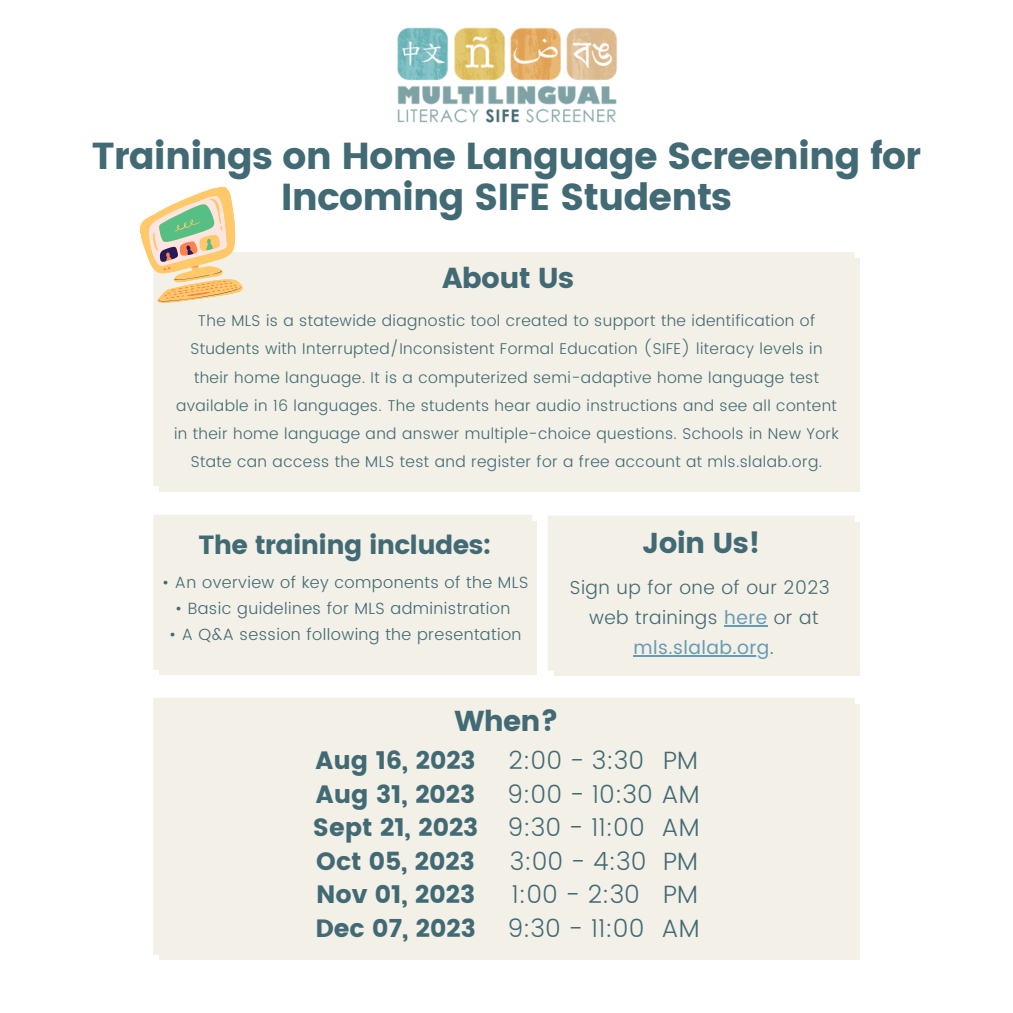
<style>
.page{position:relative;width:1013px;height:1013px;background:#fff}
.page>*{position:absolute;margin:0;border:0;box-sizing:border-box;transform-origin:0 0}
.t1{font:37.5px/41.2px "Poppins";letter-spacing:-.025em;color:#416a74;text-align:center}
.t2{font:28.75px "Poppins";letter-spacing:-.025em;color:#416a74}
.t3{font:26.25px "Poppins";letter-spacing:-.025em;color:#416a74}
.t4{font:300 25px "Poppins";color:#416a74}
.t5{font:25px "Poppins";color:#416a74}
.t6{font:300 18.75px/30px "Poppins";letter-spacing:.025em;color:#416a74;text-align:center}
.t7{font:300 16.25px "Poppins";letter-spacing:.025em;color:#416a74}
.t8{font:300 15.62px/28.1px "Poppins";letter-spacing:.025em;color:#416a74;text-align:center}
.s1{font-weight:400;color:#679ab4}
</style>
<div class="page">
<div style="left:160px;top:259px;width:699px;height:232px;background:#f3f0e7"></div>
<svg style="left:153px;top:252px;width:701px;height:234px"></svg>
<img style="left:397px;top:27px;width:220px;height:96px">
<div style="left:160px;top:521px;width:377px;height:154px;background:#f3f0e7"></div>
<svg style="left:153px;top:515px;width:379px;height:155px"></svg>
<svg style="left:140px;top:186px;width:106px;height:121px"></svg>
<div style="left:160px;top:704px;width:699px;height:255px;background:#f3f0e7"></div>
<svg style="left:153px;top:698px;width:701px;height:256px"></svg>
<div style="left:554px;top:522px;width:305px;height:153px;background:#f3f0e7"></div>
<svg style="left:548px;top:515px;width:306px;height:155px"></svg>
<hr style="left:724px;top:625px;width:43px;height:2px;background:#679ab4">
<hr style="left:633px;top:655px;width:137px;height:2px;background:#679ab4">
<p class="t1" style="left:92px;top:135px;width:830px">Trainings on Home Language Screening for<br>Incoming SIFE Students</p>
<p class="t2" style="left:442px;top:261px;width:133px">About Us</p>
<p class="t8" style="left:174px;top:307px;width:666px">The MLS is a statewide diagnostic tool created to support the identification of Students with Interrupted/Inconsistent Formal Education (SIFE) literacy levels in their home language. It is a computerized semi-adaptive home language test available in 16 languages. The students hear audio instructions and see all content in their home language and answer multiple-choice questions. Schools in New York State can access the MLS test and register for a free account at mls.slalab.org.</p>
<p class="t3" style="left:198px;top:529px;width:294px">The training includes:</p>
<p class="t7" style="left:162px;top:572px;width:367px">• An overview of key components of the MLS</p>
<p class="t7" style="left:175px;top:599px;width:337px">• Basic guidelines for MLS administration</p>
<p class="t7" style="left:169px;top:625px;width:354px">• A Q&amp;A session following the presentation</p>
<p class="t2" style="left:642px;top:526px;width:119px">Join Us!</p>
<p class="t6" style="left:570px;top:572px;width:261px">Sign up for one of our 2023 web trainings <span class="s1">here</span> or at <span class="s1">mls.slalab.org</span>.</p>
<p class="t2" style="left:454px;top:704px;width:106px">When?</p>
<p class="t5" style="left:315px;top:746px;width:162px">Aug 16, 2023</p>
<p class="t4" style="left:508px;top:746px;width:137px">2:00 - 3:30</p>
<p class="t4" style="left:663px;top:746px;width:36px">PM</p>
<p class="t5" style="left:316px;top:779px;width:161px">Aug 31, 2023</p>
<p class="t4" style="left:507px;top:779px;width:194px">9:00 - 10:30 AM</p>
<p class="t5" style="left:313px;top:813px;width:167px">Sept 21, 2023</p>
<p class="t4" style="left:507px;top:813px;width:139px">9:30 - 11:00</p>
<p class="t4" style="left:661px;top:813px;width:39px">AM</p>
<p class="t5" style="left:316px;top:846px;width:160px">Oct 05, 2023</p>
<p class="t4" style="left:509px;top:846px;width:138px">3:00 - 4:30</p>
<p class="t4" style="left:663px;top:846px;width:36px">PM</p>
<p class="t5" style="left:316px;top:880px;width:161px">Nov 01, 2023</p>
<p class="t4" style="left:511px;top:880px;width:130px">1:00 - 2:30</p>
<p class="t4" style="left:663px;top:880px;width:36px">PM</p>
<p class="t5" style="left:315px;top:913px;width:162px">Dec 07, 2023</p>
<p class="t4" style="left:507px;top:913px;width:139px">9:30 - 11:00</p>
<p class="t4" style="left:661px;top:913px;width:39px">AM</p>
</div>
